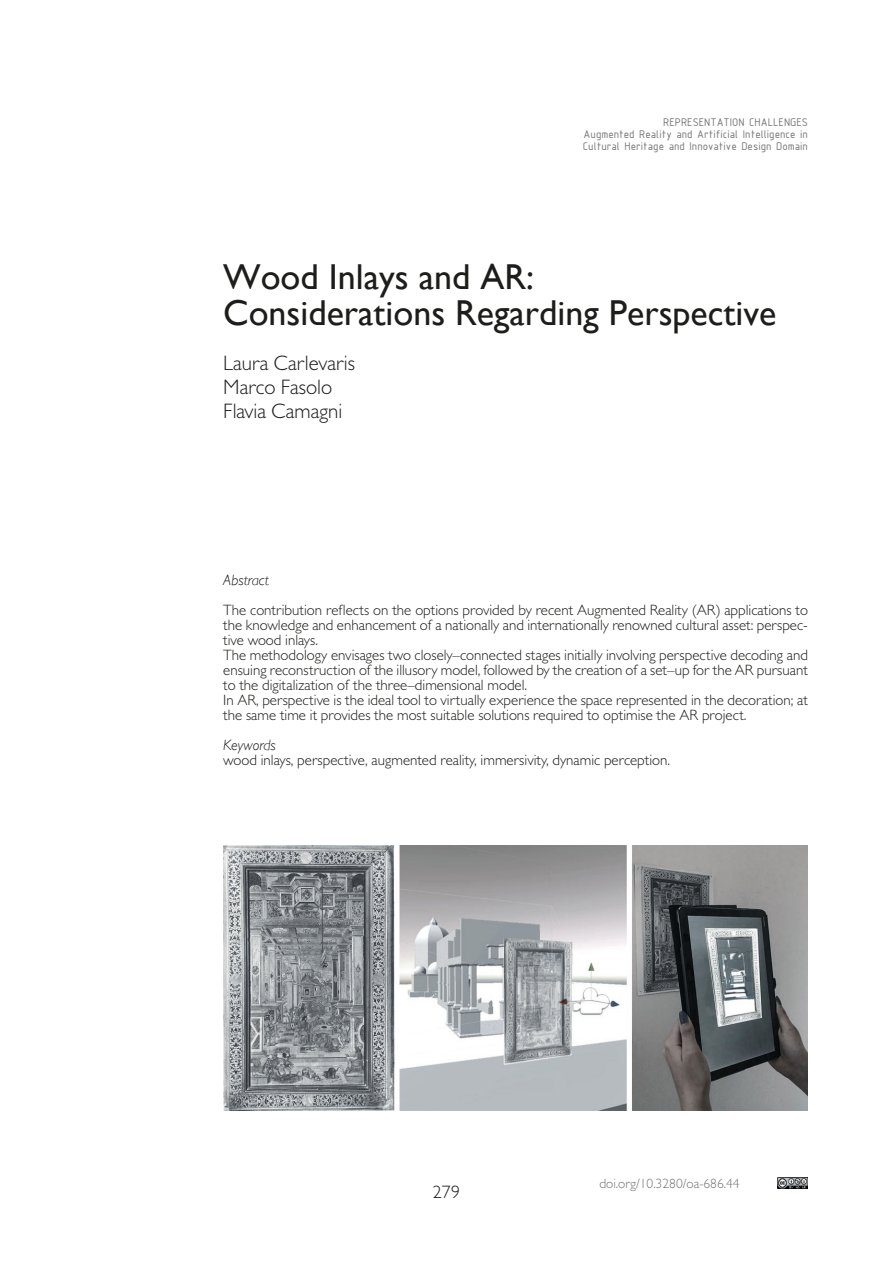
<style>
.page{position:relative;width:893px;height:1263px;background:#fff}
.page>*{position:absolute;margin:0;border:0;box-sizing:border-box;transform-origin:0 0}
.t1{font:36px/36px "Gill Sans";color:#1d1d1b}
.t2{font:300 21px/24px "Gill Sans";color:#1d1d1b}
.t3{font:300 18px "Gill Sans";color:#1d1d1b}
.t4{font:300 15px/15px "Gill Sans";color:#1d1d1b}
.t5{font:italic 300 15px "Gill Sans";color:#1d1d1b}
.t6{font:300 13.5px "Gill Sans";color:#757574}
.t7{font:12px/12px "ISOCPEUR";color:#757574;text-align:justify}
</style>
<div class="page">
<img style="left:778px;top:1178px;width:30px;height:10px">
<img style="left:223px;top:846px;width:585px;height:264px">
<p class="t7" style="left:583px;top:116px;width:227px;text-indent:80px">REPRESENTATION CHALLENGES Augmented Reality and Artificial Intelligence in Cultural Heritage and Innovative Design Domain</p>
<h1 class="t1" style="left:223px;top:258px;width:555px">Wood Inlays and AR:<br>Considerations Regarding Perspective</h1>
<h2 class="t2" style="left:223px;top:350px;width:133px">Laura Carlevaris<br>Marco Fasolo<br>Flavia Camagni</h2>
<p class="t5" style="left:223px;top:572px;width:47px">Abstract</p>
<p class="t4" style="left:223px;top:603px;width:586px">The contribution reflects on the options provided by recent Augmented Reality (AR) applications to the knowledge and enhancement of a nationally and internationally renowned cultural asset: perspec&shy;tive wood inlays.<br>The methodology envisages two closely–connected stages initially involving perspective decoding and ensuing reconstruction of the illusory model, followed by the creation of a set–up for the AR pursuant to the digitalization of the three–dimensional model.<br>In AR, perspective is the ideal tool to virtually experience the space represented in the decoration; at the same time it provides the most suitable solutions required to optimise the AR project.</p>
<p class="t5" style="left:223px;top:737px;width:54px">Keywords</p>
<p class="t4" style="left:223px;top:753px;width:448px">wood inlays, perspective, augmented reality, immersivity, dynamic perception.</p>
<p class="t3" style="left:433px;top:1181px;width:28px">279</p>
<p class="t6" style="left:599px;top:1175px;width:142px">doi.org/10.3280/oa-686.44</p>
</div>
